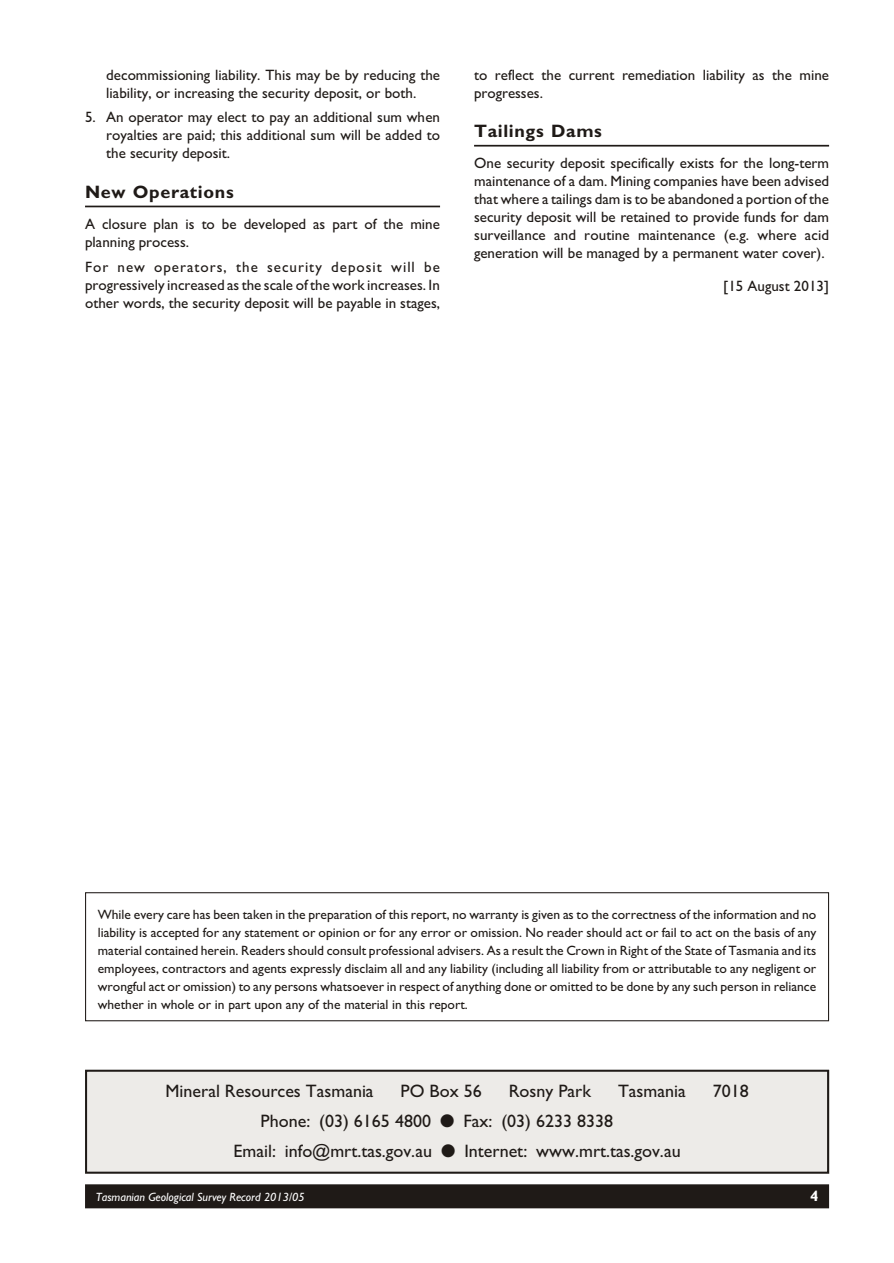
<style>
.page{position:relative;width:894px;height:1263px;background:#fff}
.page>*{position:absolute;margin:0;border:0;box-sizing:border-box;transform-origin:0 0}
.t1{font:18px "Gill Sans";color:#1f1a17}
.t2{font:700 18px "Gill Sans";letter-spacing:.035em;color:#1f1a17}
.t3{font:15px/18px "Gill Sans";color:#1f1a17}
.t4{font:700 15px "Gill Sans";color:#fff}
.t5{font:13.5px/17.9px "Gill Sans";color:#1f1a17;text-align:justify}
.t6{font:italic 12px "Gill Sans";letter-spacing:-.005em;color:#fff}
</style>
<div class="page">
<hr style="left:85px;top:206px;width:355px;height:1px;background:#1f1a17">
<hr style="left:474px;top:145px;width:355px;height:2px;background:#1f1a17">
<div style="left:85px;top:1184px;width:744px;height:24px;background:#1f1a17"></div>
<div style="left:85px;top:892px;width:744px;height:129px;border:1px solid #1f1a17"></div>
<div style="left:85px;top:1070px;width:744px;height:104px;background:#edebe8"></div>
<div style="left:85px;top:1070px;width:744px;height:104px;border:2px solid #1f1a17"></div>
<p class="t3" style="left:106px;top:67px;width:335px">decommissioning liability. This may be by reducing the liability, or increasing the security deposit, or both.</p>
<p class="t3" style="left:106px;top:110px;width:335px;text-align:justify;text-indent:-21px">5. An operator may elect to pay an additional sum when royalties are paid; this additional sum will be added to the security deposit.</p>
<p class="t2" style="left:85px;top:185px;width:150px">New Operations</p>
<p class="t3" style="left:85px;top:217px;width:357px">A closure plan is to be developed as part of the mine planning process.</p>
<p class="t3" style="left:85px;top:259px;width:357px;text-align:justify">For new operators, the security deposit will be progressively increased as the scale of the work increases. In other words, the security deposit will be payable in stages,</p>
<p class="t3" style="left:474px;top:67px;width:357px">to reflect the current remediation liability as the mine progresses.</p>
<p class="t2" style="left:474px;top:124px;width:129px">Tailings Dams</p>
<p class="t3" style="left:474px;top:155px;width:357px;text-align:justify">One security deposit specifically exists for the long-term maintenance of a dam. Mining companies have been advised that where a tailings dam is to be abandoned a portion of the security deposit will be retained to provide funds for dam surveillance and routine maintenance (e.g. where acid generation will be managed by a permanent water cover).</p>
<p class="t3" style="left:723px;top:278px;width:107px">[15 August 2013]</p>
<p class="t5" style="left:98px;top:907px;width:720px">While every care has been taken in the preparation of this report, no warranty is given as to the correctness of the information and no liability is accepted for any statement or opinion or for any error or omission. No reader should act or fail to act on the basis of any material contained herein. Readers should consult professional advisers. As a result the Crown in Right of the State of Tasmania and its employees, contractors and agents expressly disclaim all and any liability (including all liability from or attributable to any negligent or wrongful act or omission) to any persons whatsoever in respect of anything done or omitted to be done by any such person in reliance whether in whole or in part upon any of the material in this report.</p>
<p class="t1" style="left:166px;top:1085px;width:210px">Mineral Resources Tasmania</p>
<p class="t1" style="left:401px;top:1085px;width:83px">PO Box 56</p>
<p class="t1" style="left:509px;top:1085px;width:84px">Rosny Park</p>
<p class="t1" style="left:618px;top:1085px;width:69px">Tasmania</p>
<p class="t1" style="left:713px;top:1085px;width:37px">7018</p>
<p class="t1" style="left:261px;top:1115px;width:172px">Phone: (03) 6165 4800</p>
<p class="t1" style="left:463px;top:1115px;width:151px">Fax: (03) 6233 8338</p>
<p class="t1" style="left:233px;top:1145px;width:200px">Email: info@mrt.tas.gov.au</p>
<p class="t1" style="left:464px;top:1145px;width:218px">Internet: www.mrt.tas.gov.au</p>
<p class="t6" style="left:96px;top:1192px;width:211px">Tasmanian Geological Survey Record 2013/05</p>
<p class="t4" style="left:810px;top:1190px;width:10px">4</p>
</div>
